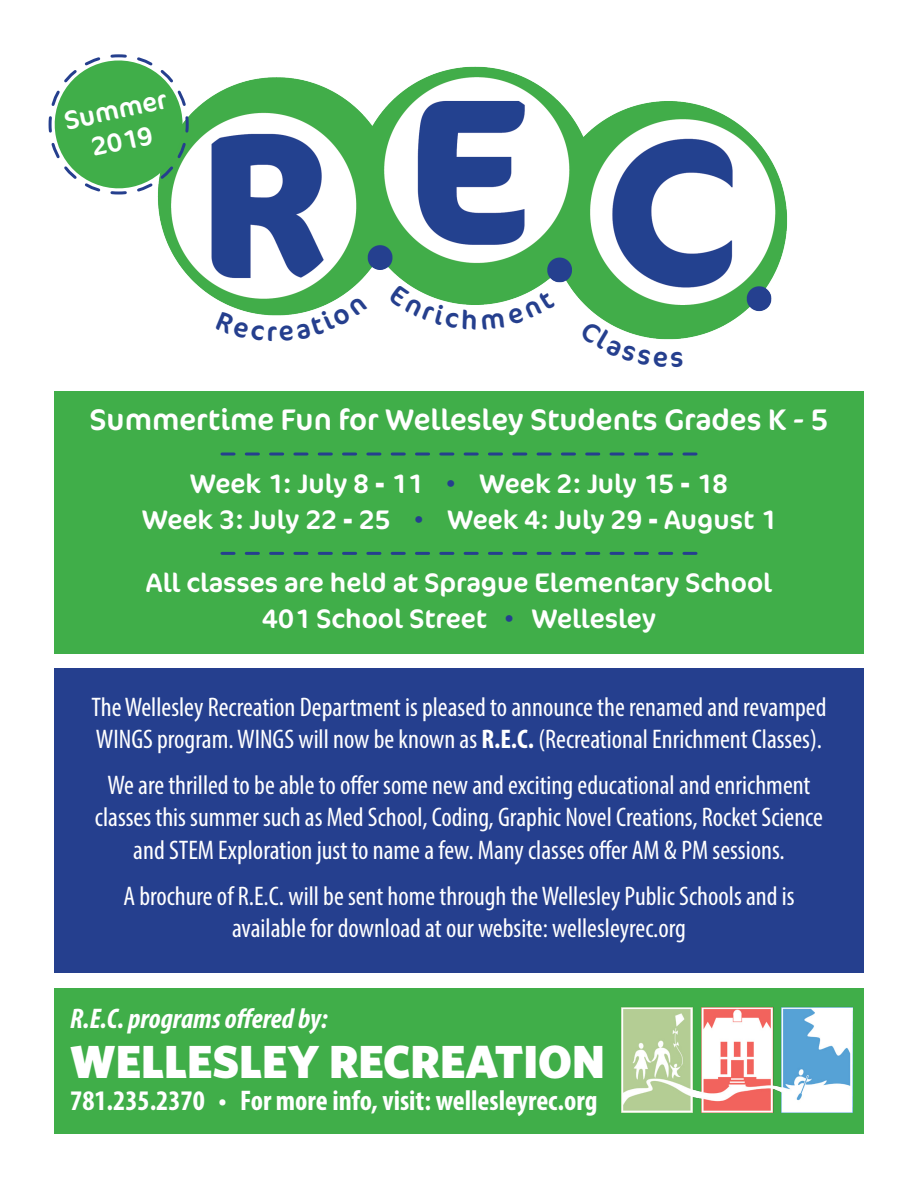
<style>
.page{position:relative;width:918px;height:1188px;background:#fff}
.page>*{position:absolute;margin:0;border:0;box-sizing:border-box;transform-origin:0 0}
.t1{font:900 46.5px "Whitney";color:#fff}
.t2{font:30px "Cocon Pro";color:#fff}
.t3{font:700 condensed 28.5px "Myriad Pro";color:#fff}
.t4{font:italic 700 condensed 28.5px "Myriad Pro";color:#fff}
.t5{font:condensed 27px/32.4px "Myriad Pro";color:#fff;text-align:center}
.t6{font:27px/36px "Cocon Pro";color:#fff;text-align:center}
.t7{font:26.4px/31.7px "Cocon Pro";color:#fff;text-align:center}
.s1{font-family:"Whitney";font-weight:900}
.s2{color:#253f8e}
.s3{font-weight:700}
</style>
<div class="page">
<img style="left:190px;top:60px;width:598px;height:285px">
<div style="left:54px;top:669px;width:810px;height:304px;background:#253f8e"></div>
<div style="left:54px;top:392px;width:810px;height:262px;background:#40ae49"></div>
<svg style="left:222px;top:453px;width:474px;height:3px"></svg>
<svg style="left:222px;top:552px;width:474px;height:3px"></svg>
<div style="left:54px;top:988px;width:810px;height:146px;background:#40ae49"></div>
<img style="left:622px;top:1007px;width:230px;height:106px">
<svg style="left:48px;top:53px;width:142px;height:935px"></svg>
<svg style="left:215px;top:296px;width:152px;height:46px"></svg>
<svg style="left:388px;top:285px;width:88px;height:44px"></svg>
<svg style="left:482px;top:290px;width:74px;height:39px"></svg>
<svg style="left:579px;top:320px;width:104px;height:25px"></svg>
<p class="t7" style="left:61px;top:105px;width:106px;rotate:-12deg">Summer<br>2019</p>
<p class="t2" style="left:89px;top:399px;width:741px">Summertime Fun for Wellesley Students Grades K - 5</p>
<p class="t6" style="left:142px;top:465px;width:635px">Week 1: July 8 <span class="s1">-</span> 11 <span class="s2">•</span> Week 2: July 15 <span class="s1">-</span> 18<br>Week 3: July 22 <span class="s1">-</span> 25 <span class="s2">•</span> Week 4: July 29 <span class="s1">-</span> August 1</p>
<p class="t6" style="left:146px;top:564px;width:628px">All classes are held at Sprague Elementary School<br>401 School Street <span class="s2">•</span> Wellesley</p>
<p class="t5" style="left:92px;top:690px;width:736px;text-align:left">The Wellesley Recreation Department is pleased to announce the renamed and revamped<br>WINGS program. WINGS will now be known as <span class="s3">R.E.C.</span> (Recreational Enrichment Classes).</p>
<p class="t5" style="left:95px;top:769px;width:730px">We are thrilled to be able to offer some new and exciting educational and enrichment classes this summer such as Med School, Coding, Graphic Novel Creations, Rocket Science and STEM Exploration just to name a few. Many classes offer AM &amp; PM sessions.</p>
<p class="t5" style="left:123px;top:879px;width:673px">A brochure of R.E.C. will be sent home through the Wellesley Public Schools and is available for download at our website: wellesleyrec.org</p>
<p class="t4" style="left:70px;top:1001px;width:259px">R.E.C. programs offered by:</p>
<p class="t1" style="left:70px;top:1033px;width:536px">WELLESLEY RECREATION</p>
<p class="t3" style="left:70px;top:1083px;width:529px">781.235.2370 • For more info, visit: wellesleyrec.org</p>
</div>
